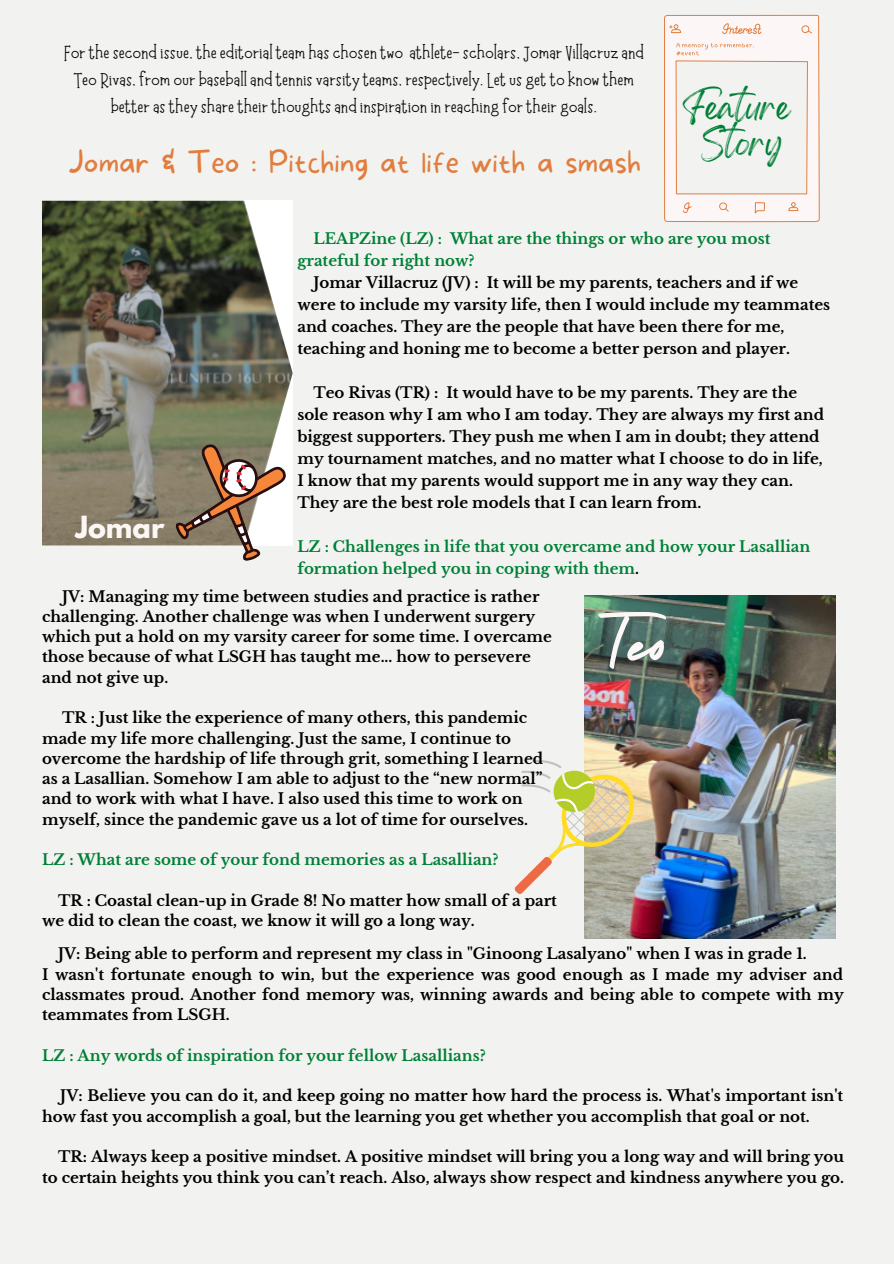
<style>
.page{position:relative;width:894px;height:1264px;background:#fff}
.page>*{position:absolute;margin:0;border:0;box-sizing:border-box;transform-origin:0 0}
.t1{font:82.5px "Holiday";color:#fcf7f6}
.t2{font:100 30px "More Sugar";color:#e17e3f}
.t3{font:700 27px "League Spartan";color:#fcf7f6}
.t4{font:26.25px "Gellatio";color:#008037}
.t5{font:19.5px/27px "Moonlight";color:#000;text-align:center}
.t6{font:700 15px/20.2px "Libre Baskerville";color:#000}
.t7{font:700 15px/22px "Libre Baskerville";color:#008037}
.s1{color:#000}
</style>
<div class="page">
<div style="left:0;top:0;width:893px;height:1263px;background:#f2f3f0"></div>
<svg style="left:664px;top:15px;width:155px;height:207px"></svg>
<img style="left:42px;top:200px;width:250px;height:346px">
<img style="left:584px;top:595px;width:251px;height:343px">
<svg style="left:171px;top:438px;width:121px;height:123px"></svg>
<svg style="left:514px;top:759px;width:124px;height:135px"></svg>
<p class="t5" style="left:64px;top:39px;width:581px">For the second issue, the editorial team has chosen two athlete- scholars, Jomar Villacruz and<br>Teo Rivas, from our baseball and tennis varsity teams, respectively. Let us get to know them better as they share their thoughts and inspiration in reaching for their goals.</p>
<p class="t2" style="left:68px;top:145px;width:574px">Jomar &amp; Teo : Pitching at life with a smash</p>
<p class="t4" style="left:683px;top:100px;width:108px">Feature</p>
<p class="t4" style="left:700px;top:136px;width:83px">Story</p>
<p class="t3" style="left:75px;top:513px;width:91px">Jomar</p>
<p class="t7" style="left:297px;top:228px;width:474px;text-indent:16px">LEAPZine (LZ) : What are the things or who are you most grateful for right now?</p>
<p class="t6" style="left:297px;top:272px;width:534px;line-height:22px;text-indent:16px">Jomar Villacruz (JV) : It will be my parents, teachers and if we were to include my varsity life, then I would include my teammates and coaches. They are the people that have been there for me, teaching and honing me to become a better person and player.</p>
<p class="t6" style="left:297px;top:382px;width:528px;line-height:22px;text-indent:16px">Teo Rivas (TR) : It would have to be my parents. They are the sole reason why I am who I am today. They are always my first and biggest supporters. They push me when I am in doubt; they attend my tournament matches, and no matter what I choose to do in life, I know that my parents would support me in any way they can.<br>They are the best role models that I can learn from.</p>
<p class="t7" style="left:297px;top:536px;width:514px">LZ : Challenges in life that you overcame and how your Lasallian formation helped you in coping with them<span class="s1">.</span></p>
<p class="t6" style="left:42px;top:586px;width:511px;text-indent:20px">JV: Managing my time between studies and practice is rather challenging. Another challenge was when I underwent surgery which put a hold on my varsity career for some time. I overcame those because of what LSGH has taught me... how to persevere and not give up.</p>
<p class="t6" style="left:42px;top:708px;width:502px;text-indent:20px">TR : Just like the experience of many others, this pandemic made my life more challenging. Just the same, I continue to overcome the hardship of life through grit, something I learned</p>
<p class="t6" style="left:42px;top:768px;width:502px">as a Lasallian. Somehow I am able to adjust to the “new normal” and to work with what I have. I also used this time to work on myself, since the pandemic gave us a lot of time for ourselves.</p>
<p class="t7" style="left:42px;top:849px;width:458px">LZ : What are some of your fond memories as a Lasallian?</p>
<p class="t6" style="left:42px;top:890px;width:516px;text-indent:16px">TR : Coastal clean-up in Grade 8! No matter how small of a part we did to clean the coast, we know it will go a long way.</p>
<p class="t6" style="left:58px;top:944px;width:750px">JV: Being able to perform and represent my class in "Ginoong Lasalyano" when I was in grade 1.</p>
<p class="t6" style="left:42px;top:964px;width:803px;text-align:justify">I wasn't fortunate enough to win, but the experience was good enough as I made my adviser and classmates proud. Another fond memory was, winning awards and being able to compete with my teammates from LSGH.</p>
<p class="t7" style="left:42px;top:1044px;width:445px">LZ : Any words of inspiration for your fellow Lasallians?</p>
<p class="t6" style="left:42px;top:1086px;width:802px;text-indent:18px">JV: Believe you can do it, and keep going no matter how hard the process is. What's important isn't how fast you accomplish a goal, but the learning you get whether you accomplish that goal or not.</p>
<p class="t6" style="left:42px;top:1146px;width:803px;text-align:right">TR: Always keep a positive mindset. A positive mindset will bring you a long way and will bring you to certain heights you think you can’t reach. Also, always show respect and kindness anywhere you go.</p>
<p class="t1" style="left:595px;top:577px;width:75px">Teo</p>
</div>
